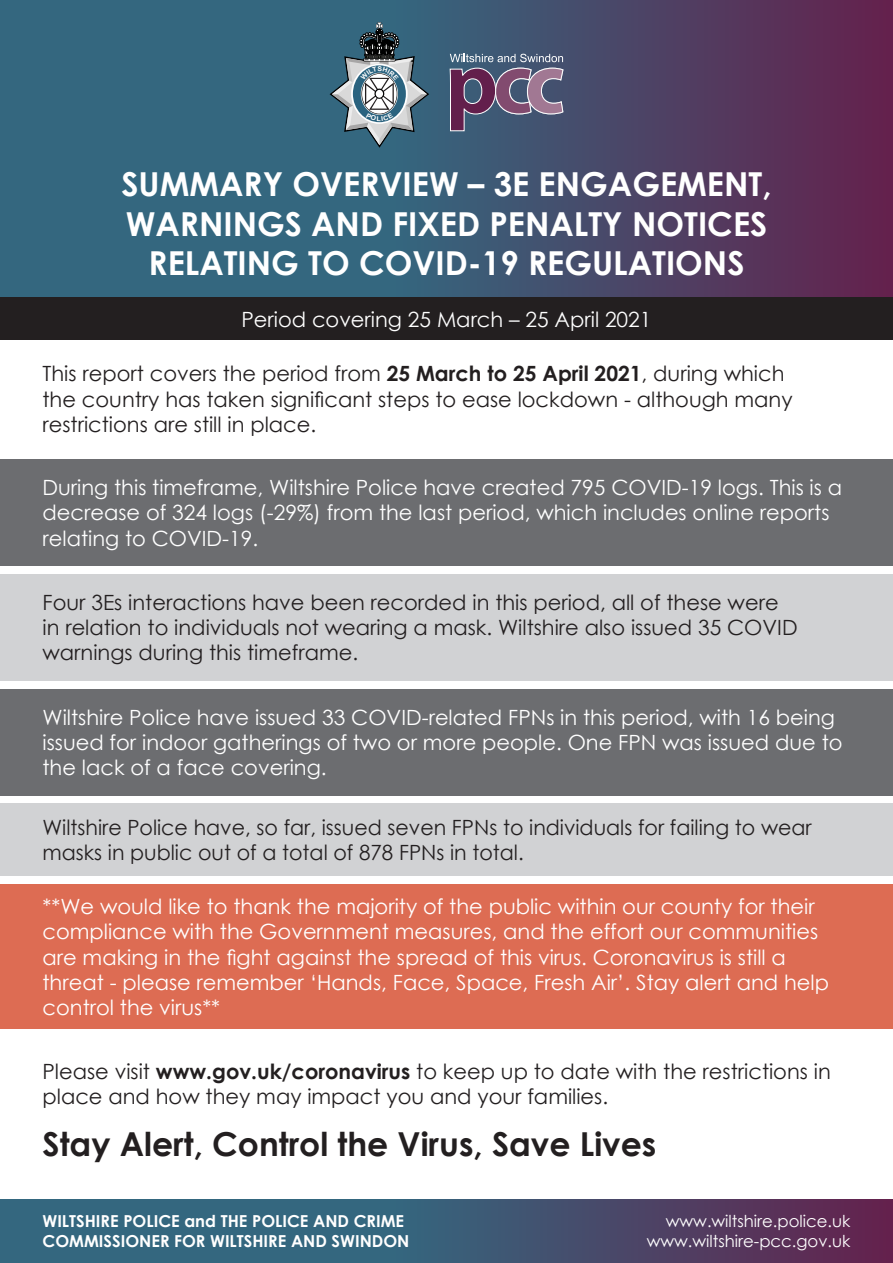
<style>
.page{position:relative;width:893px;height:1263px;background:#fff}
.page>*{position:absolute;margin:0;border:0;box-sizing:border-box;transform-origin:0 0}
.t1{font:700 33px/39.6px "Century Gothic";color:#fff}
.t2{font:700 33px "Century Gothic";color:#231f20}
.t3{font:21px/25.2px "Century Gothic";color:#fff}
.t4{font:21px/25.2px "Century Gothic";color:#231f20}
.t5{font:700 16.5px/19.8px "Century Gothic";color:#fff}
.t6{font:16.5px "Century Gothic";color:#fff}
.s1{font-weight:700}
</style>
<div class="page">
<svg style="left:0;top:0;width:893px;height:298px;background:#42516f"></svg>
<div style="left:0;top:298px;width:893px;height:42px;background:#231f20"></div>
<svg style="left:450px;top:54px;width:113px;height:77px;background:#6a607d"></svg>
<div style="left:0;top:574px;width:893px;height:106px;background:#d1d2d4"></div>
<div style="left:0;top:689px;width:893px;height:106px;background:#6c6d70"></div>
<div style="left:0;top:804px;width:893px;height:72px;background:#d1d2d4"></div>
<svg style="left:0;top:1199px;width:893px;height:64px;background:#415370"></svg>
<div style="left:0;top:459px;width:893px;height:107px;background:#6c6d70"></div>
<div style="left:0;top:884px;width:893px;height:145px;background:#dd6c53"></div>
<svg style="left:330px;top:22px;width:99px;height:126px;background:#607d8c"></svg>
<p class="t1" style="left:121px;top:163px;width:652px">SUMMARY OVERVIEW – 3E ENGAGEMENT,<br>WARNINGS AND FIXED PENALTY NOTICES</p>
<p class="t1" style="left:149px;top:242px;width:597px">RELATING TO COVID-19 REGULATIONS</p>
<p class="t3" style="left:241px;top:306px;width:412px">Period covering 25 March – 25 April 2021</p>
<p class="t4" style="left:43px;top:361px;width:752px">This report covers the period from <span class="s1">25 March to 25 April 2021</span>, during which the country has taken significant steps to ease lockdown - although many restrictions are still in place.</p>
<p class="t3" style="left:43px;top:475px;width:801px">During this timeframe, Wiltshire Police have created 795 COVID-19 logs. This is a decrease of 324 logs (-29%) from the last period, which includes online reports relating to COVID-19.</p>
<p class="t4" style="left:43px;top:589px;width:757px">Four 3Es interactions have been recorded in this period, all of these were in relation to individuals not wearing a mask. Wiltshire also issued 35 COVID warnings during this timeframe.</p>
<p class="t3" style="left:43px;top:704px;width:801px">Wiltshire Police have issued 33 COVID-related FPNs in this period, with 16 being issued for indoor gatherings of two or more people. One FPN was issued due to the lack of a face covering.</p>
<p class="t4" style="left:43px;top:815px;width:771px">Wiltshire Police have, so far, issued seven FPNs to individuals for failing to wear masks in public out of a total of 878 FPNs in total.</p>
<p class="t3" style="left:43px;top:894px;width:788px">**We would like to thank the majority of the public within our county for their compliance with the Government measures, and the effort our communities are making in the fight against the spread of this virus. Coronavirus is still a threat - please remember ‘Hands, Face, Space, Fresh Air’. Stay alert and help control the virus**</p>
<p class="t4" style="left:43px;top:1058px;width:790px">Please visit <span class="s1">www.gov.uk/coronavirus</span> to keep up to date with the restrictions in place and how they may impact you and your families.</p>
<p class="t2" style="left:43px;top:1119px;width:615px">Stay Alert, Control the Virus, Save Lives</p>
<p class="t5" style="left:43px;top:1211px;width:368px">WILTSHIRE POLICE and THE POLICE AND CRIME<br>COMMISSIONER FOR WILTSHIRE AND SWINDON</p>
<p class="t6" style="left:666px;top:1210px;width:186px">www.wiltshire.police.uk</p>
<p class="t6" style="left:647px;top:1230px;width:205px">www.wiltshire-pcc.gov.uk</p>
</div>
